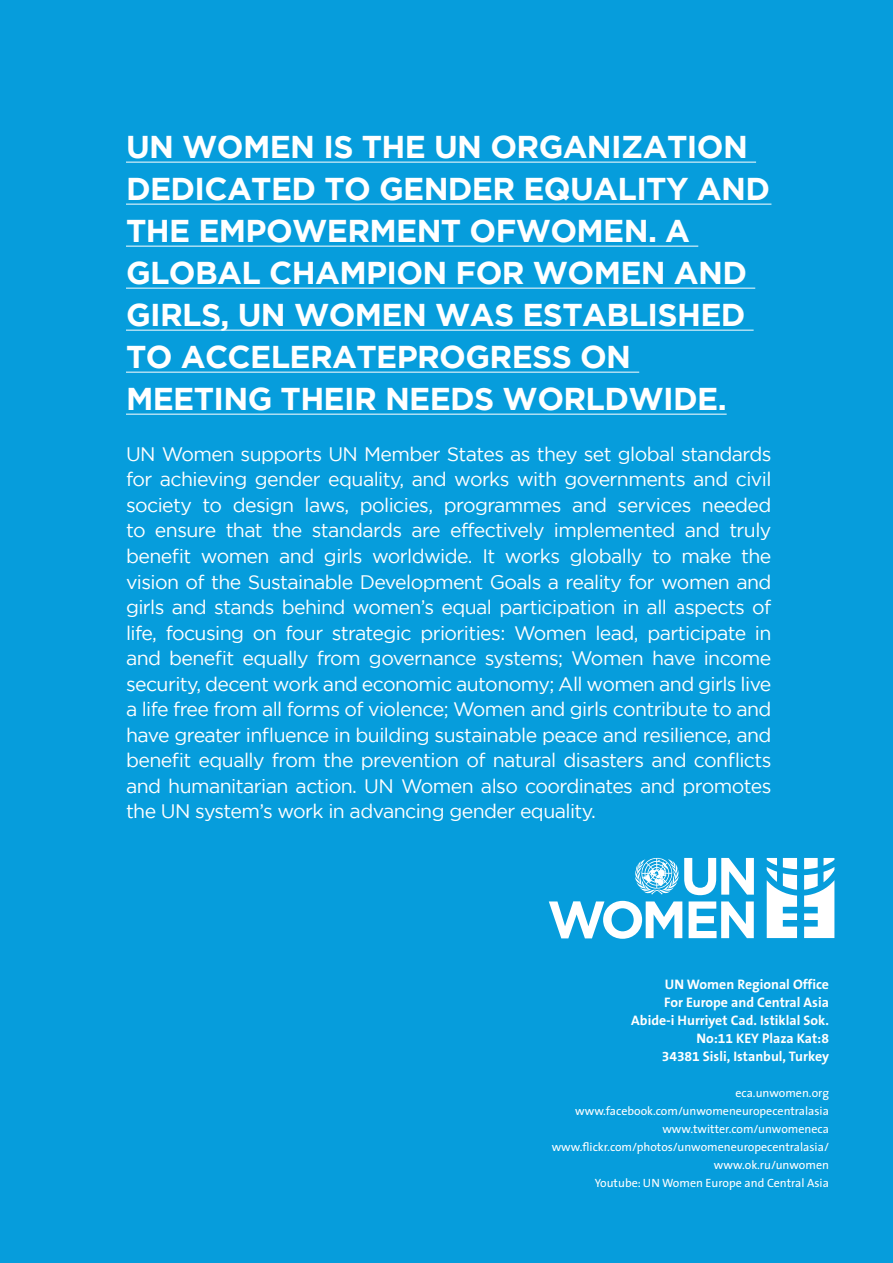
<style>
.page{position:relative;width:893px;height:1263px;background:#069ddc}
.page>*{position:absolute;margin:0;border:0;box-sizing:border-box;transform-origin:0 0}
.t1{font:700 31.5px/42px "Gotham";letter-spacing:-.02em;color:#fff}
.t2{font:19.5px/25.5px "Gotham";letter-spacing:-.03em;color:#fff;text-align:justify}
.t3{font:700 13.8px/18px "The Sans B7";color:#fff;text-align:right}
.t4{font:12px/18px "The Sans";color:#fff;text-align:right}
</style>
<div class="page">
<svg style="left:549px;top:901px;width:133px;height:38px"></svg>
<svg style="left:689px;top:901px;width:65px;height:37px"></svg>
<svg style="left:635px;top:857px;width:119px;height:38px"></svg>
<svg style="left:767px;top:858px;width:30px;height:80px"></svg>
<svg style="left:804px;top:858px;width:30px;height:80px"></svg>
<hr style="left:126px;top:162px;width:630px;height:1px;background:#fff">
<hr style="left:126px;top:204px;width:645px;height:1px;background:#fff">
<hr style="left:126px;top:246px;width:572px;height:1px;background:#fff">
<hr style="left:126px;top:288px;width:629px;height:1px;background:#fff">
<hr style="left:126px;top:330px;width:628px;height:1px;background:#fff">
<hr style="left:126px;top:372px;width:513px;height:1px;background:#fff">
<hr style="left:126px;top:414px;width:601px;height:1px;background:#fff">
<h1 class="t1" style="left:126px;top:125px;width:645px">UN WOMEN IS THE UN ORGANIZATION<br>DEDICATED TO GENDER EQUALITY AND<br>THE EMPOWERMENT OFWOMEN. A<br>GLOBAL CHAMPION FOR WOMEN AND<br>GIRLS, UN WOMEN WAS ESTABLISHED<br>TO ACCELERATEPROGRESS ON<br>MEETING THEIR NEEDS WORLDWIDE.</h1>
<p class="t2" style="left:126px;top:441px;width:647px">UN Women supports UN Member States as they set global standards for achieving gender equality, and works with governments and civil society to design laws, policies, programmes and services needed to ensure that the standards are effectively implemented and truly benefit women and girls worldwide. It works globally to make the vision of the Sustainable Development Goals a reality for women and girls and stands behind women’s equal participation in all aspects of life, focusing on four strategic priorities: Women lead, participate in and benefit equally from governance systems; Women have income security, decent work and economic autonomy; All women and girls live a life free from all forms of violence; Women and girls contribute to and have greater influence in building sustainable peace and resilience, and benefit equally from the prevention of natural disasters and conflicts and humanitarian action. UN Women also coordinates and promotes the UN system’s work in advancing gender equality.</p>
<p class="t3" style="left:631px;top:975px;width:199px">UN Women Regional Office<br>For Europe and Central Asia<br>Abide-i Hurriyet Cad. Istiklal Sok.<br>No:11 KEY Plaza Kat:8<br>34381 Sisli, Istanbul, Turkey</p>
<p class="t4" style="left:552px;top:1083px;width:279px">eca.unwomen.org www.facebook.com/unwomeneuropecentralasia www.twitter.com/unwomeneca www.flickr.com/photos/unwomeneuropecentralasia/ www.ok.ru/unwomen<br>Youtube: UN Women Europe and Central Asia</p>
</div>
